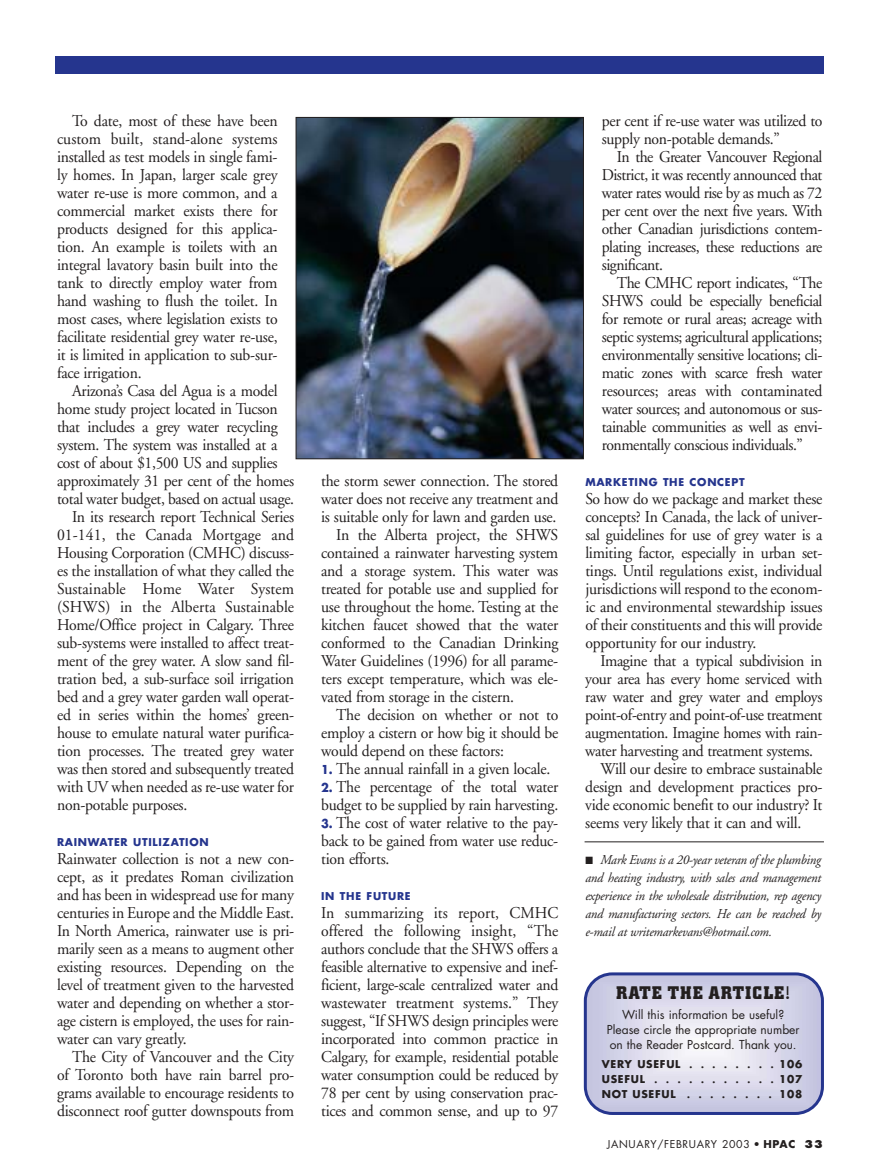
<style>
.page{position:relative;width:878px;height:1175px;background:#fff}
.page>*{position:absolute;margin:0;border:0;box-sizing:border-box;transform-origin:0 0}
.t1{font:18px "Futura";color:#231f1f}
.t2{font:700 18px "City";letter-spacing:.08em;color:#231f1f}
.t3{font:16.5px/18px "Adobe Garamond";letter-spacing:-.015em;color:#231f1f;text-align:justify;scale:.95 1}
.t4{font:16.5px "Adobe Garamond";letter-spacing:.005em;color:#231f1f;scale:.95 1}
.t5{font:italic 13.5px/18px "Adobe Garamond";letter-spacing:-.015em;color:#231f1f;text-align:justify;scale:.95 1}
.t6{font:12px/15px "Futura";color:#231f1f;text-align:center}
.t7{font:700 10.5px "Futura";letter-spacing:.07em;color:#25358e}
.t8{font:700 10.5px "Futura";letter-spacing:.07em;color:#231f1f}
.t9{font:10.5px "Futura";letter-spacing:.06em;color:#231f1f}
.s1{font-family:"Futura";font-weight:700;font-size:12px;color:#25358e}
.s2{font-weight:400;font-size:18px}
.s3{font-weight:700;font-size:10.5px}
.s4{font-weight:700}
.s5{font-weight:800}
</style>
<div class="page">
<div style="left:55px;top:56px;width:769px;height:18px;background:#25358e"></div>
<hr style="left:584px;top:841px;width:240px;height:1px;background:#231f1f">
<svg style="left:584px;top:972px;width:240px;height:142px"></svg>
<img style="left:298px;top:119px;width:284px;height:338px">
<div style="left:296px;top:117px;width:288px;height:342px;border:1px solid #231f1f"></div>
<p class="t3" style="left:57px;top:113px;width:234px;text-indent:15px">To date, most of these have been custom built, stand-alone systems installed as test models in single fami&shy;ly homes. In Japan, larger scale grey water re-use is more common, and a commercial market exists there for products designed for this applica&shy;tion. An example is toilets with an integral lavatory basin built into the tank to directly employ water from hand washing to flush the toilet. In most cases, where legislation exists to facilitate residential grey water re-use, it is limited in application to sub-sur&shy;face irrigation.</p>
<p class="t3" style="left:72px;top:383px;width:218px">Arizona’s Casa del Agua is a model</p>
<p class="t3" style="left:57px;top:401px;width:234px">home study project located in Tucson</p>
<p class="t3" style="left:57px;top:419px;width:234px">that includes a grey water recycling</p>
<p class="t3" style="left:57px;top:437px;width:234px">system. The system was installed at a</p>
<p class="t3" style="left:57px;top:455px;width:234px">cost of about $1,500 US and supplies</p>
<p class="t3" style="left:57px;top:473px;width:251px">approximately 31 per cent of the homes</p>
<p class="t3" style="left:57px;top:491px;width:251px">total water budget, based on actual usage.</p>
<p class="t3" style="left:72px;top:509px;width:235px">In its research report Technical Series</p>
<p class="t4" style="left:57px;top:528px;width:251px">01-141, the Canada Mortgage and</p>
<p class="t3" style="left:57px;top:545px;width:251px">Housing Corporation (CMHC) discuss-</p>
<p class="t3" style="left:57px;top:563px;width:251px">es the installation of what they called the</p>
<p class="t4" style="left:57px;top:582px;width:251px">Sustainable Home Water System</p>
<p class="t4" style="left:57px;top:600px;width:251px">(SHWS) in the Alberta Sustainable</p>
<p class="t3" style="left:57px;top:617px;width:251px">Home/Office project in Calgary. Three</p>
<p class="t3" style="left:57px;top:635px;width:251px">sub-systems were installed to affect treat-</p>
<p class="t3" style="left:57px;top:653px;width:251px">ment of the grey water. A slow sand fil-</p>
<p class="t3" style="left:57px;top:671px;width:251px">tration bed, a sub-surface soil irrigation</p>
<p class="t3" style="left:57px;top:689px;width:251px">bed and a grey water garden wall operat-</p>
<p class="t3" style="left:57px;top:707px;width:251px">ed in series within the homes’ green-</p>
<p class="t3" style="left:57px;top:725px;width:251px">house to emulate natural water purifica-</p>
<p class="t3" style="left:57px;top:743px;width:251px">tion processes. The treated grey water</p>
<p class="t3" style="left:57px;top:761px;width:251px">was then stored and subsequently treated</p>
<p class="t3" style="left:57px;top:779px;width:251px">with UV when needed as re-use water for</p>
<p class="t3" style="left:57px;top:797px;width:139px">non-potable purposes.</p>
<p class="t7" style="left:57px;top:837px;width:153px">RAINWATER UTILIZATION</p>
<p class="t3" style="left:57px;top:851px;width:251px">Rainwater collection is not a new con&shy;cept, as it predates Roman civilization and has been in widespread use for many centuries in Europe and the Middle East.<br>In North America, rainwater use is pri&shy;marily seen as a means to augment other existing resources. Depending on the level of treatment given to the harvested water and depending on whether a stor&shy;age cistern is employed, the uses for rain&shy;water can vary greatly.</p>
<p class="t3" style="left:57px;top:1049px;width:251px;text-indent:15px">The City of Vancouver and the City of Toronto both have rain barrel pro&shy;grams available to encourage residents to disconnect roof gutter downspouts from</p>
<p class="t3" style="left:321px;top:473px;width:251px">the storm sewer connection. The stored</p>
<p class="t3" style="left:321px;top:491px;width:251px">water does not receive any treatment and</p>
<p class="t3" style="left:321px;top:509px;width:249px">is suitable only for lawn and garden use.</p>
<p class="t3" style="left:336px;top:527px;width:235px">In the Alberta project, the SHWS</p>
<p class="t3" style="left:321px;top:545px;width:251px">contained a rainwater harvesting system</p>
<p class="t3" style="left:321px;top:563px;width:251px">and a storage system. This water was</p>
<p class="t3" style="left:321px;top:581px;width:251px">treated for potable use and supplied for</p>
<p class="t3" style="left:321px;top:599px;width:251px">use throughout the home. Testing at the</p>
<p class="t3" style="left:321px;top:617px;width:251px">kitchen faucet showed that the water</p>
<p class="t3" style="left:321px;top:635px;width:251px">conformed to the Canadian Drinking</p>
<p class="t3" style="left:321px;top:653px;width:251px">Water Guidelines (1996) for all parame-</p>
<p class="t3" style="left:321px;top:671px;width:251px">ters except temperature, which was ele-</p>
<p class="t3" style="left:321px;top:689px;width:204px">vated from storage in the cistern.</p>
<p class="t3" style="left:336px;top:707px;width:235px">The decision on whether or not to</p>
<p class="t3" style="left:321px;top:725px;width:251px">employ a cistern or how big it should be</p>
<p class="t3" style="left:321px;top:743px;width:194px">would depend on these factors:</p>
<p class="t3" style="left:321px;top:761px;width:243px"><span class="s1">1.</span> The annual rainfall in a given locale.</p>
<p class="t3" style="left:321px;top:779px;width:251px"><span class="s1">2.</span> The percentage of the total water budget to be supplied by rain harvesting.</p>
<p class="t3" style="left:321px;top:815px;width:251px"><span class="s1">3.</span> The cost of water relative to the pay&shy;back to be gained from water use reduc&shy;tion efforts.</p>
<p class="t7" style="left:321px;top:891px;width:91px">IN THE FUTURE</p>
<p class="t3" style="left:321px;top:905px;width:251px">In summarizing its report, CMHC offered the following insight, “The authors conclude that the SHWS offers a feasible alternative to expensive and inef&shy;ficient, large-scale centralized water and wastewater treatment systems.” They suggest, “If SHWS design principles were incorporated into common practice in Calgary, for example, residential potable water consumption could be reduced by 78 per cent by using conservation prac&shy;tices and common sense, and up to 97</p>
<p class="t3" style="left:601px;top:113px;width:234px">per cent if re-use water was utilized to supply non-potable demands.”</p>
<p class="t3" style="left:601px;top:149px;width:234px;text-indent:15px">In the Greater Vancouver Regional District, it was recently announced that water rates would rise by as much as 72 per cent over the next five years. With other Canadian jurisdictions contem&shy;plating increases, these reductions are significant.</p>
<p class="t3" style="left:601px;top:275px;width:234px;text-indent:15px">The CMHC report indicates, “The SHWS could be especially beneficial for remote or rural areas; acreage with septic systems; agricultural applications; environmentally sensitive locations; cli&shy;matic zones with scarce fresh water resources; areas with contaminated water sources; and autonomous or sus&shy;tainable communities as well as envi&shy;ronmentally conscious individuals.”</p>
<p class="t7" style="left:585px;top:477px;width:161px">MARKETING THE CONCEPT</p>
<p class="t3" style="left:585px;top:491px;width:251px">So how do we package and market these concepts? In Canada, the lack of univer&shy;sal guidelines for use of grey water is a limiting factor, especially in urban set&shy;tings. Until regulations exist, individual jurisdictions will respond to the econom&shy;ic and environmental stewardship issues of their constituents and this will provide opportunity for our industry.</p>
<p class="t3" style="left:600px;top:653px;width:235px">Imagine that a typical subdivision in</p>
<p class="t3" style="left:585px;top:671px;width:251px">your area has every home serviced with</p>
<p class="t3" style="left:585px;top:689px;width:251px">raw water and grey water and employs</p>
<p class="t3" style="left:585px;top:707px;width:251px">point-of-entry and point-of-use treatment</p>
<p class="t3" style="left:585px;top:725px;width:251px">augmentation. Imagine homes with rain-</p>
<p class="t3" style="left:585px;top:743px;width:241px">water harvesting and treatment systems.</p>
<p class="t3" style="left:600px;top:761px;width:235px">Will our desire to embrace sustainable</p>
<p class="t3" style="left:585px;top:779px;width:251px">design and development practices pro-</p>
<p class="t3" style="left:585px;top:797px;width:251px">vide economic benefit to our industry? It</p>
<p class="t3" style="left:585px;top:815px;width:229px">seems very likely that it can and will.</p>
<p class="t5" style="left:585px;top:852px;width:250px">■ Mark Evans is a 20-year veteran of the plumbing and heating industry, with sales and management experience in the wholesale distribution, rep agency and manufacturing sectors. He can be reached by e-mail at writemarkevans@hotmail.com.</p>
<p class="t2" style="left:616px;top:986px;width:175px">RATE THE ARTICLE!</p>
<p class="t6" style="left:606px;top:1008px;width:194px">Will this information be useful?<br>Please circle the appropriate number on the Reader Postcard. Thank you.</p>
<p class="t8" style="left:602px;top:1059px;width:202px">VERY USEFUL <span class="s2">. . . . . . . .</span> 106</p>
<p class="t1" style="left:602px;top:1068px;width:202px"><span class="s3">USEFUL</span> . . . . . . . . . . . <span class="s3">107</span></p>
<p class="t8" style="left:602px;top:1089px;width:202px">NOT USEFUL <span class="s2">. . . . . . . .</span> 108</p>
<p class="t9" style="left:607px;top:1139px;width:217px">JANUARY/FEBRUARY 2003 <span class="s4">• HPAC</span> <span class="s5">33</span></p>
</div>
